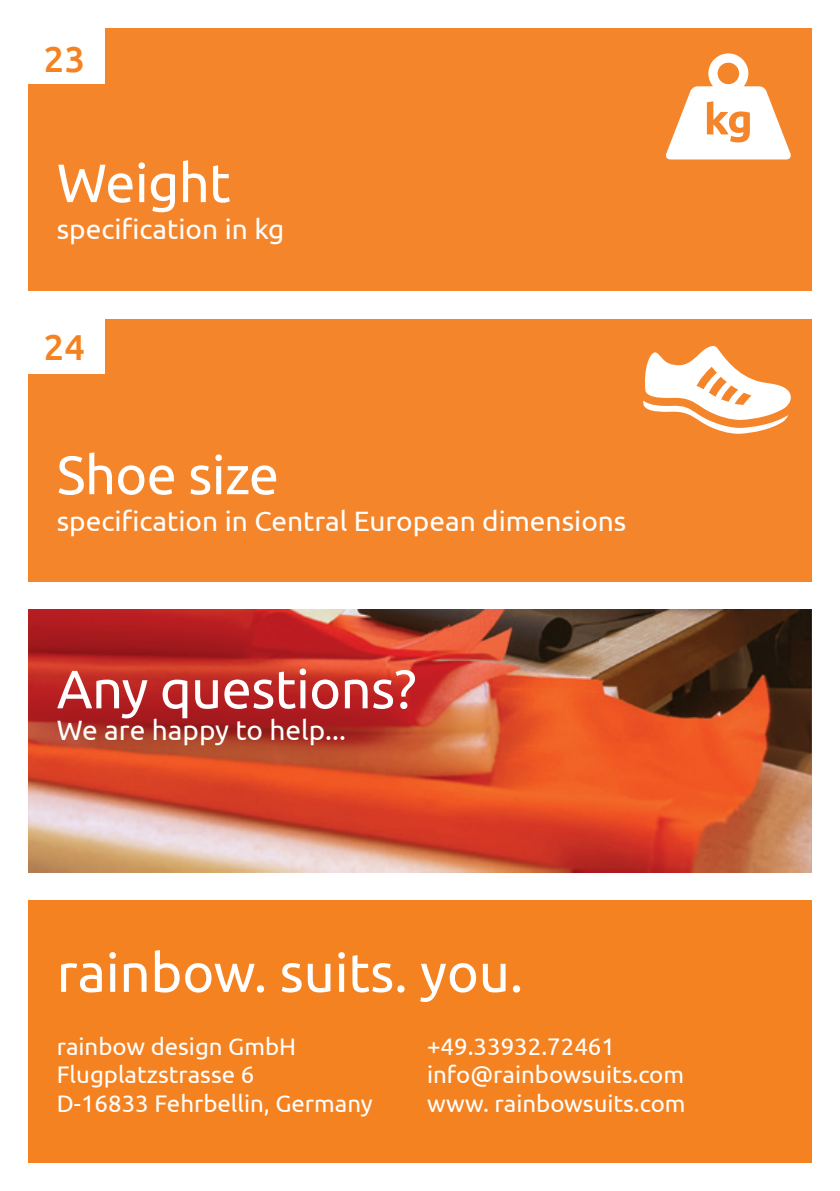
<style>
.page{position:relative;width:840px;height:1191px;background:#fff}
.page>*{position:absolute;margin:0;border:0;box-sizing:border-box;transform-origin:0 0}
.t1{font:54px "Ubuntu";letter-spacing:-.01em;color:#fff}
.t2{font:500 36px "Ubuntu";color:#f58220}
.t3{font:28px "Ubuntu";color:#fff}
.t4{font:24px/28.8px "Ubuntu";color:#fff}
</style>
<div class="page">
<img style="left:28px;top:610px;width:783px;height:262px">
<div style="left:28px;top:900px;width:783px;height:262px;background:#f58220"></div>
<div style="left:28px;top:319px;width:783px;height:262px;background:#f5852a"></div>
<div style="left:28px;top:28px;width:783px;height:263px;background:#f5852a"></div>
<div style="left:23px;top:27px;width:82px;height:57px;background:#fff"></div>
<div style="left:23px;top:317px;width:82px;height:57px;background:#fff"></div>
<svg style="left:643px;top:346px;width:148px;height:88px"></svg>
<svg style="left:666px;top:53px;width:124px;height:106px"></svg>
<h2 class="t2" style="left:44px;top:36px;width:42px">23</h2>
<h1 class="t1" style="left:57px;top:150px;width:175px">Weight</h1>
<p class="t3" style="left:57px;top:212px;width:229px">specification in kg</p>
<h2 class="t2" style="left:44px;top:324px;width:42px">24</h2>
<h1 class="t1" style="left:57px;top:442px;width:224px">Shoe size</h1>
<p class="t3" style="left:57px;top:504px;width:571px">specification in Central European dimensions</p>
<h1 class="t1" style="left:57px;top:656px;width:361px">Any questions?</h1>
<p class="t3" style="left:57px;top:713px;width:290px">We are happy to help...</p>
<h1 class="t1" style="left:57px;top:940px;width:467px">rainbow. suits. you.</h1>
<p class="t4" style="left:57px;top:1030px;width:317px">rainbow design GmbH<br>Flugplatzstrasse 6<br>D-16833 Fehrbellin, Germany</p>
<p class="t4" style="left:427px;top:1030px;width:260px">+49.33932.72461 info@rainbowsuits.com www. rainbowsuits.com</p>
</div>
